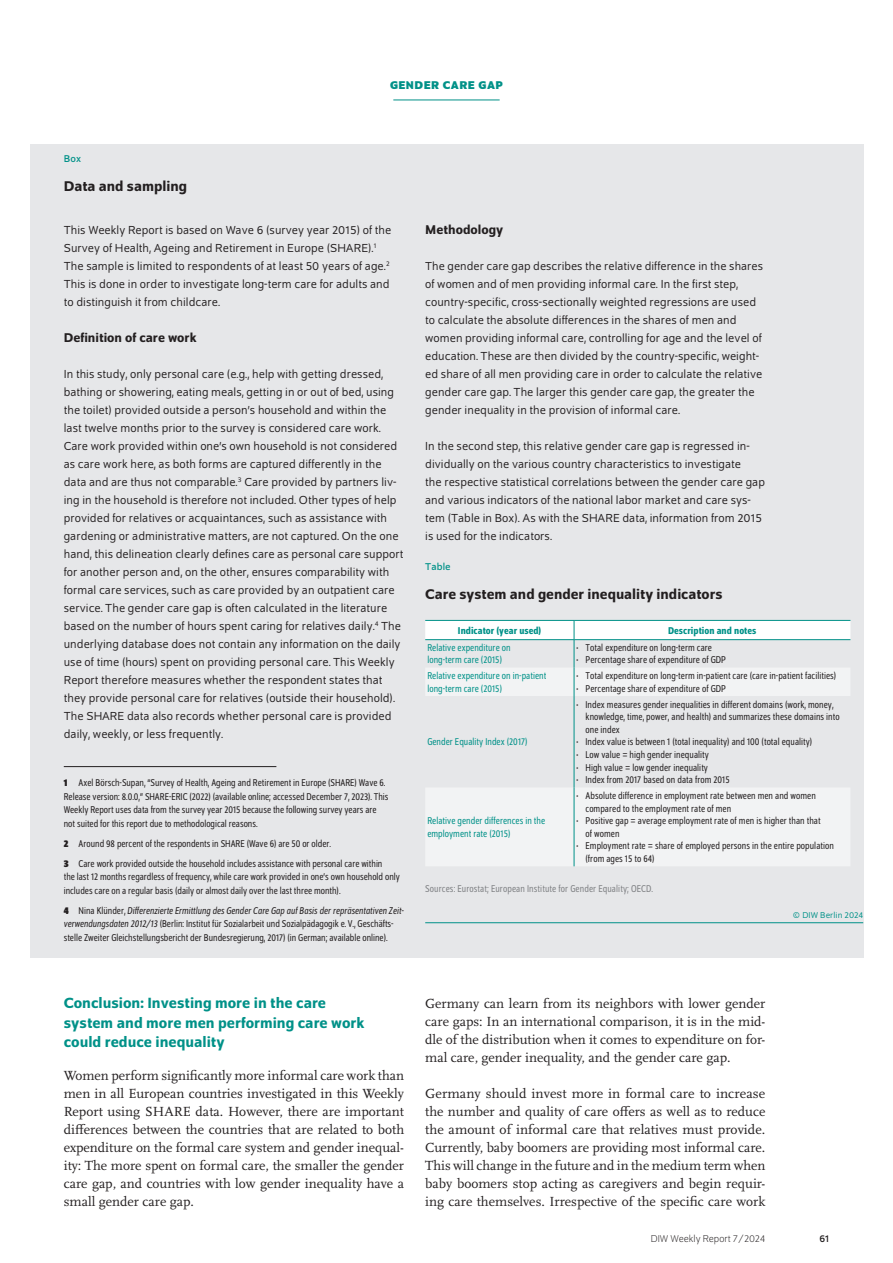
<style>
.page{position:relative;width:893px;height:1263px;background:#fff}
.page>*{position:absolute;margin:0;border:0;box-sizing:border-box;transform-origin:0 0}
.t1{font:500 15.75px/19.5px "Schumpeter";color:#009188}
.t2{font:500 15px "Schumpeter";color:#231f20}
.t3{font:13.8px/18px "Scala Pro";color:#231f20;text-align:justify}
.t4{font:500 13.5px "Schumpeter";color:#231f20}
.t5{font:12.3px/18px "Schumpeter Blond";letter-spacing:.005em;color:#231f20}
.t6{font:700 12px "Schumpeter";color:#009188}
.t7{font:semi-condensed 10.5px/13.5px "Schumpeter Blond";color:#231f20}
.t8{font:semi-condensed 10.5px/12.6px "Schumpeter Blond";letter-spacing:.005em;color:#009188}
.t9{font:semi-condensed 10.5px "Schumpeter Blond";letter-spacing:.01em;color:#808285}
.t10{font:500 semi-condensed 10.5px "Schumpeter";letter-spacing:.005em;color:#009188}
.t11{font:300 10.5px "Schumpeter";color:#231f20}
.t12{font:10.5px "Schumpeter";letter-spacing:.01em;color:#009188}
.t13{font:10.5px "Schumpeter";color:#231f20}
.t14{font:9px "Schumpeter Blond";letter-spacing:.01em;color:#009188}
.s1{font-family:"Schumpeter";font-weight:700}
.s2{font-style:italic}
</style>
<div class="page">
<hr style="left:393px;top:100px;width:107px;height:1px;background:#009188">
<div style="left:30px;top:144px;width:833px;height:814px;background:#e6e7e9"></div>
<hr style="left:64px;top:766px;width:212px;height:1px;background:#231f20">
<svg style="left:426px;top:696px;width:424px;height:170px"></svg>
<svg style="left:425px;top:621px;width:425px;height:75px"></svg>
<hr style="left:574px;top:696px;width:1px;height:91px;background:#009188">
<hr style="left:574px;top:787px;width:1px;height:79px;background:#009188">
<hr style="left:425px;top:620px;width:149px;height:1px;background:#009188">
<hr style="left:574px;top:620px;width:276px;height:1px;background:#009188">
<hr style="left:425px;top:639px;width:149px;height:1px;background:#009188">
<hr style="left:574px;top:639px;width:276px;height:1px;background:#009188">
<hr style="left:425px;top:922px;width:438px;height:1px;background:#009188">
<p class="t6" style="left:390px;top:79px;width:18px">GENDER</p>
<p class="t6" style="left:443px;top:79px;width:17px">CARE</p>
<p class="t6" style="left:479px;top:79px;width:18px">GAP</p>
<p class="t12" style="left:64px;top:153px;width:19px">Box</p>
<p class="t2" style="left:64px;top:178px;width:125px">Data and sampling</p>
<p class="t5" style="left:64px;top:221px;width:329px">This Weekly Report is based on Wave 6 (survey year 2015) of the Survey of Health, Ageing and Retirement in Europe (SHARE).<sup>1<br></sup>The sample is limited to respondents of at least 50 years of age.<sup>2<br></sup>This is done in order to investigate long-term care for adults and to distinguish it from childcare.</p>
<p class="t4" style="left:64px;top:331px;width:134px">Definition of care work</p>
<p class="t5" style="left:64px;top:365px;width:341px">In this study, only personal care (e.g., help with getting dressed, bathing or showering, eating meals, getting in or out of bed, using the toilet) provided outside a person’s household and within the last twelve months prior to the survey is considered care work.<br>Care work provided within one’s own household is not considered as care work here, as both forms are captured differently in the data and are thus not comparable.<sup>3</sup> Care provided by partners liv&shy;ing in the household is therefore not included. Other types of help provided for relatives or acquaintances, such as assistance with gardening or administrative matters, are not captured. On the one hand, this delineation clearly defines care as personal care support for another person and, on the other, ensures comparability with formal care services, such as care provided by an outpatient care service. The gender care gap is often calculated in the literature based on the number of hours spent caring for relatives daily.<sup>4</sup> The underlying database does not contain any information on the daily use of time (hours) spent on providing personal care. This Weekly Report therefore measures whether the respondent states that they provide personal care for relatives (outside their household).<br>The SHARE data also records whether personal care is provided daily, weekly, or less frequently.</p>
<p class="t7" style="left:64px;top:777px;width:326px"><span class="s1">1</span> Axel Börsch-Supan, “Survey of Health, Ageing and Retirement in Europe (SHARE) Wave 6.<br>Release version: 8.0.0,” SHARE-ERIC (2022) (available online; accessed December 7, 2023). This Weekly Report uses data from the survey year 2015 because the following survey years are not suited for this report due to methodological reasons.</p>
<p class="t7" style="left:64px;top:834px;width:320px;line-height:20px"><span class="s1">2</span> Around 98 percent of the respondents in SHARE (Wave 6) are 50 or older.<br><span class="s1">3</span> Care work provided outside the household includes assistance with personal care within</p>
<p class="t7" style="left:64px;top:870px;width:338px">the last 12 months regardless of frequency, while care work provided in one’s own household only includes care on a regular basis (daily or almost daily over the last three month).</p>
<p class="t7" style="left:64px;top:904px;width:342px"><span class="s1">4</span> Nina Klünder, <span class="s2">Differenzierte Ermittlung des Gender Care Gap auf Basis der repräsentativen Zeit&shy;verwendungsdaten 2012/13</span> (Berlin: Institut für Sozialarbeit und Sozialpädagogik e. V., Geschäfts&shy;stelle Zweiter Gleichstellungsbericht der Bundesregierung, 2017) (in German; available online).</p>
<p class="t4" style="left:425px;top:223px;width:80px">Methodology</p>
<p class="t5" style="left:425px;top:257px;width:339px">The gender care gap describes the relative difference in the shares of women and of men providing informal care. In the first step, country-specific, cross-sectionally weighted regressions are used to calculate the absolute differences in the shares of men and women providing informal care, controlling for age and the level of education. These are then divided by the country-specific, weight&shy;ed share of all men providing care in order to calculate the relative gender care gap. The larger this gender care gap, the greater the gender inequality in the provision of informal care.</p>
<p class="t5" style="left:425px;top:437px;width:341px">In the second step, this relative gender care gap is regressed in&shy;dividually on the various country characteristics to investigate<br>the respective statistical correlations between the gender care gap and various indicators of the national labor market and care sys&shy;tem (Table in Box). As with the SHARE data, information from 2015 is used for the indicators.</p>
<p class="t12" style="left:425px;top:562px;width:27px">Table</p>
<p class="t2" style="left:425px;top:586px;width:299px">Care system and gender inequality indicators</p>
<p class="t10" style="left:458px;top:625px;width:85px">Indicator (year used)</p>
<p class="t10" style="left:668px;top:625px;width:90px">Description and notes</p>
<p class="t8" style="left:427px;top:641px;width:85px">Relative expenditure on long-term care (2015)</p>
<p class="t7" style="left:576px;top:641px;width:137px">• Total expenditure on long-term care</p>
<p class="t7" style="left:576px;top:653px;width:151px">• Percentage share of expenditure of GDP</p>
<p class="t8" style="left:427px;top:670px;width:120px">Relative expenditure on in-patient long-term care (2015)</p>
<p class="t7" style="left:576px;top:669px;width:262px">• Total expenditure on long-term in-patient care (care in-patient facilities)</p>
<p class="t7" style="left:576px;top:682px;width:151px">• Percentage share of expenditure of GDP</p>
<p class="t8" style="left:427px;top:736px;width:102px">Gender Equality Index (2017)</p>
<p class="t7" style="left:585px;top:698px;width:256px;line-height:12.6px;text-indent:-9px">• Index measures gender inequalities in different domains (work, money, knowledge, time, power, and health) and summarizes these domains into one index</p>
<p class="t7" style="left:576px;top:736px;width:238px">• Index value is between 1 (total inequality) and 100 (total equality)</p>
<p class="t7" style="left:576px;top:748px;width:134px">• Low value = high gender inequality</p>
<p class="t7" style="left:576px;top:761px;width:133px">• High value = low gender inequality</p>
<p class="t7" style="left:576px;top:773px;width:155px">• Index from 2017 based on data from 2015</p>
<p class="t7" style="left:585px;top:790px;width:232px;line-height:12.6px;text-indent:-9px">• Absolute difference in employment rate between men and women compared to the employment rate of men</p>
<p class="t7" style="left:585px;top:815px;width:237px;line-height:12.6px;text-indent:-9px">• Positive gap = average employment rate of men is higher than that of women</p>
<p class="t7" style="left:585px;top:840px;width:250px;line-height:12.6px;text-indent:-9px">• Employment rate = share of employed persons in the entire population (from ages 15 to 64)</p>
<p class="t9" style="left:425px;top:883px;width:229px">Sources: Eurostat; European Institute for Gender Equality; OECD.</p>
<p class="t14" style="left:793px;top:911px;width:72px">© DIW Berlin 2024</p>
<p class="t8" style="left:427px;top:815px;width:119px">Relative gender differences in the employment rate (2015)</p>
<p class="t1" style="left:64px;top:994px;width:302px">Conclusion: Investing more in the care system and more men performing care work could reduce inequality</p>
<p class="t3" style="left:64px;top:1066px;width:342px">Women perform significantly more informal care work than men in all European countries investigated in this Weekly Report using SHARE data. However, there are important differences between the countries that are related to both expenditure on the formal care system and gender inequal&shy;ity: The more spent on formal care, the smaller the gender care gap, and countries with low gender inequality have a small gender care gap.</p>
<p class="t3" style="left:425px;top:994px;width:342px">Germany can learn from its neighbors with lower gender care gaps: In an international comparison, it is in the mid&shy;dle of the distribution when it comes to expenditure on for&shy;mal care, gender inequality, and the gender care gap.</p>
<p class="t3" style="left:425px;top:1084px;width:342px">Germany should invest more in formal care to increase the number and quality of care offers as well as to reduce the amount of informal care that relatives must provide.<br>Currently, baby boomers are providing most informal care.<br>This will change in the future and in the medium term when baby boomers stop acting as caregivers and begin requir&shy;ing care themselves. Irrespective of the specific care work</p>
<p class="t11" style="left:651px;top:1234px;width:116px">DIW Weekly Report 7/2024</p>
<p class="t13" style="left:819px;top:1233px;width:11px">61</p>
</div>
